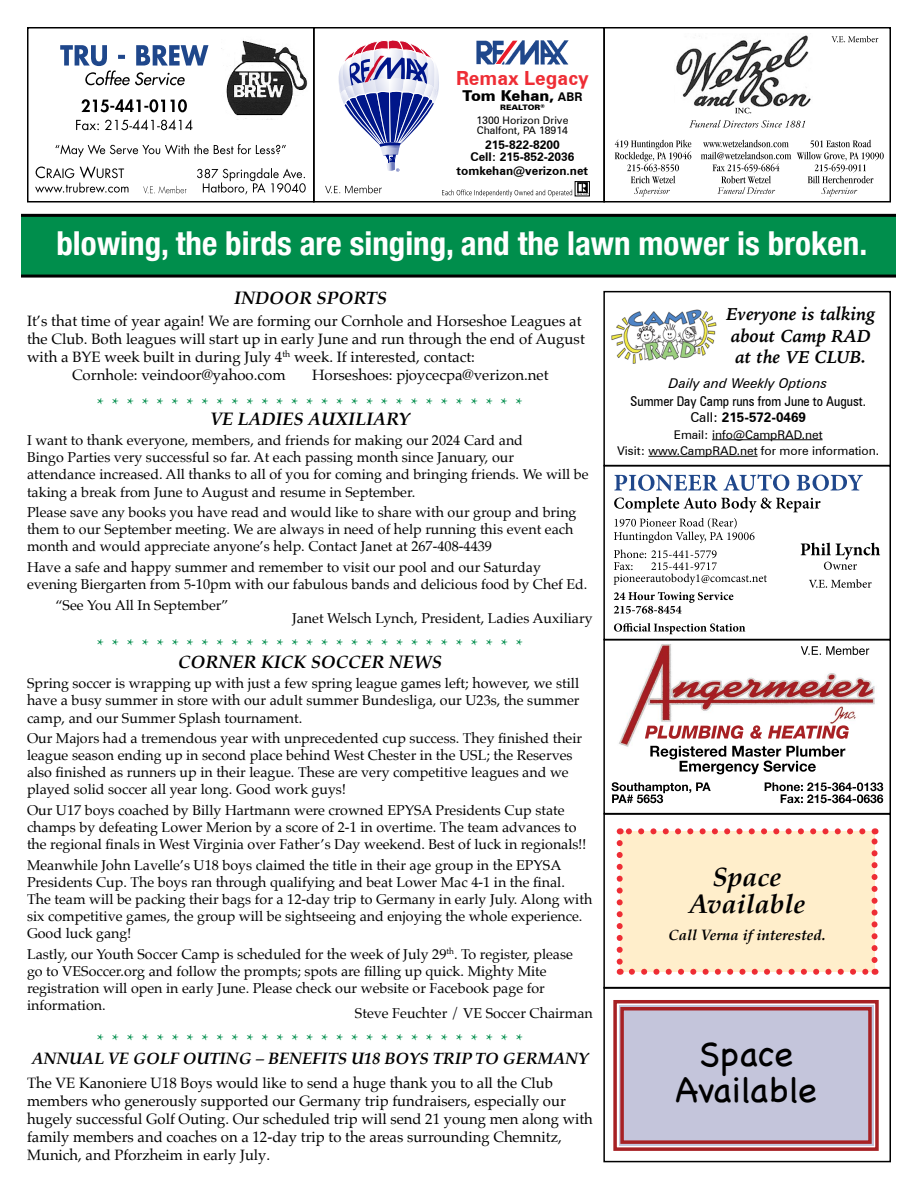
<style>
.page{position:relative;width:918px;height:1188px;background:#fff}
.page>*{position:absolute;margin:0;border:0;box-sizing:border-box;transform-origin:0 0}
.t1{font:36px/36px "Chalkboard";letter-spacing:-.005em;color:#000;text-align:center}
.t2{font:700 condensed 33px "Helvetica Neue";color:#fff}
.t3{font:italic 700 27px/27px "Palatino";color:#000;text-align:center}
.t4{font:700 19.5px "Zurich BT";color:#ee2d35}
.t5{font:18px "Minion Pro";color:#008e4c}
.t6{font:italic 700 18px "Palatino";color:#000}
.t7{font:italic 700 18px/21.6px "Iowan Old Style";color:#000}
.t8{font:italic 700 16.5px "Palatino";color:#000}
.t9{font:15px/18px "Palatino";color:#000}
.t10{font:italic 700 15px "Palatino";color:#000}
.t11{font:900 15px "Zurich BT";color:#000}
.t12{font:14.25px/17.1px "Palatino";color:#000}
.t13{font:condensed 13.5px/16.2px "Zurich BT";color:#000;text-align:center}
.t14{font:italic 13.5px "Zurich BT";color:#000}
.t15{font:12px/16.5px "Zurich BT";color:#000;text-align:center}
.t16{font:700 12px/12px "Zurich BT";color:#000;text-align:center}
.t17{font:10.5px/10.5px "Zurich BT";color:#000}
.t18{font:900 7.5px "Zurich BT";color:#000;scale:1.1 1}
.s1{font-weight:700;font-size:12px}
.s2{font-stretch:normal}
.s3{font-weight:700;font-stretch:normal}
</style>
<div class="page">
<div style="left:15px;top:215px;width:885px;height:61px;background:#008e4c"></div>
<div style="left:14px;top:214px;width:888px;height:64px;border:3px solid #000"></div>
<div style="left:897px;top:212px;width:9px;height:69px;background:#fff"></div>
<div style="left:12px;top:211px;width:9px;height:68px;background:#fff"></div>
<div style="left:27px;top:27px;width:288px;height:175px;border:2px solid #000"></div>
<div style="left:313px;top:27px;width:292px;height:175px;border:2px solid #000"></div>
<div style="left:603px;top:27px;width:288px;height:175px;border:2px solid #000"></div>
<svg style="left:338px;top:40px;width:101px;height:132px"></svg>
<svg style="left:325px;top:185px;width:57px;height:8px"></svg>
<img style="left:476px;top:40px;width:93px;height:25px">
<svg style="left:496px;top:41px;width:21px;height:23px"></svg>
<div style="left:575px;top:181px;width:15px;height:15px;border:1px solid #000"></div>
<svg style="left:442px;top:182px;width:147px;height:15px"></svg>
<img style="left:221px;top:40px;width:87px;height:79px">
<svg style="left:55px;top:144px;width:231px;height:13px"></svg>
<svg style="left:76px;top:119px;width:116px;height:11px"></svg>
<svg style="left:81px;top:99px;width:106px;height:13px"></svg>
<svg style="left:60px;top:45px;width:148px;height:40px"></svg>
<svg style="left:35px;top:166px;width:271px;height:28px"></svg>
<svg style="left:832px;top:36px;width:46px;height:6px"></svg>
<img style="left:676px;top:35px;width:135px;height:71px">
<svg style="left:735px;top:108px;width:16px;height:5px"></svg>
<svg style="left:689px;top:120px;width:116px;height:8px"></svg>
<svg style="left:615px;top:140px;width:269px;height:56px"></svg>
<div style="left:620px;top:831px;width:255px;height:141px;background:#ffeecb"></div>
<svg style="left:632px;top:969px;width:236px;height:6px"></svg>
<svg style="left:617px;top:843px;width:6px;height:132px"></svg>
<svg style="left:872px;top:828px;width:6px;height:132px"></svg>
<svg style="left:620px;top:828px;width:242px;height:6px"></svg>
<svg style="left:613px;top:1000px;width:266px;height:151px"></svg>
<div style="left:620px;top:1007px;width:252px;height:137px;border:3px solid #a72124"></div>
<div style="left:603px;top:291px;width:288px;height:175px;border:2px solid #000"></div>
<div style="left:603px;top:465px;width:288px;height:175px;border:2px solid #000"></div>
<div style="left:603px;top:639px;width:288px;height:175px;border:2px solid #000"></div>
<div style="left:603px;top:987px;width:288px;height:175px;border:2px solid #000"></div>
<img style="left:619px;top:644px;width:256px;height:105px">
<svg style="left:801px;top:646px;width:68px;height:9px"></svg>
<svg style="left:612px;top:782px;width:271px;height:21px"></svg>
<svg style="left:650px;top:746px;width:195px;height:28px"></svg>
<svg style="left:645px;top:725px;width:204px;height:14px"></svg>
<svg style="left:614px;top:623px;width:131px;height:11px"></svg>
<svg style="left:614px;top:474px;width:249px;height:17px"></svg>
<svg style="left:614px;top:497px;width:266px;height:117px"></svg>
<div style="left:603px;top:813px;width:288px;height:176px;border:2px solid #000"></div>
<hr style="left:712px;top:439px;width:111px;height:1px;background:#000">
<hr style="left:648px;top:456px;width:110px;height:1px;background:#000">
<img style="left:611px;top:309px;width:106px;height:55px">
<h3 class="t4" style="left:456px;top:66px;width:134px">Remax Legacy</h3>
<p class="t11" style="left:463px;top:87px;width:121px">Tom Kehan, <span class="s1">ABR</span></p>
<p class="t18" style="left:500px;top:103px;width:42px">REALTOR<sup>®</sup></p>
<p class="t17" style="left:476px;top:115px;width:94px">1300 Horizon Drive<br>Chalfont, PA 18914</p>
<p class="t16" style="left:470px;top:139px;width:106px">215-822-8200<br>Cell: 215-852-2036</p>
<p class="t16" style="left:457px;top:165px;width:133px">tomkehan@verizon.net</p>
<h2 class="t2" style="left:56px;top:216px;width:812px">blowing, the birds are singing, and the lawn mower is broken.</h2>
<p class="t6" style="left:234px;top:283px;width:154px">INDOOR SPORTS</p>
<p class="t9" style="left:27px;top:312px;width:556px">It’s that time of year again! We are forming our Cornhole and Horseshoe Leagues at</p>
<p class="t9" style="left:27px;top:330px;width:559px">the Club. Both leagues will start up in early June and run through the end of August</p>
<p class="t9" style="left:27px;top:348px;width:450px">with a BYE week built in during July 4<sup>th</sup> week. If interested, contact:</p>
<p class="t9" style="left:72px;top:366px;width:215px">Cornhole: veindoor@yahoo.com</p>
<p class="t9" style="left:312px;top:366px;width:238px">Horseshoes: pjoycecpa@verizon.net</p>
<p class="t5" style="left:97px;top:392px;width:428px">* * * * * * * * * * * * * * * * * * * * * * * * * * * * *</p>
<p class="t6" style="left:210px;top:404px;width:201px">VE LADIES AUXILIARY</p>
<p class="t12" style="left:27px;top:432px;width:563px">I want to thank everyone, members, and friends for making our 2024 Card and<br>Bingo Parties very successful so far. At each passing month since January, our<br>attendance increased. All thanks to all of you for coming and bringing friends. We will be taking a break from June to August and resume in September.</p>
<p class="t12" style="left:27px;top:504px;width:551px">Please save any books you have read and would like to share with our group and bring them to our September meeting. We are always in need of help running this event each month and would appreciate anyone’s help. Contact Janet at 267-408-4439</p>
<p class="t12" style="left:27px;top:558px;width:562px">Have a safe and happy summer and remember to visit our pool and our Saturday evening Biergarten from 5-10pm with our fabulous bands and delicious food by Chef Ed.</p>
<p class="t12" style="left:56px;top:596px;width:175px">“See You All In September”</p>
<p class="t12" style="left:292px;top:610px;width:302px">Janet Welsch Lynch, President, Ladies Auxiliary</p>
<p class="t5" style="left:97px;top:633px;width:428px">* * * * * * * * * * * * * * * * * * * * * * * * * * * * *</p>
<p class="t6" style="left:178px;top:647px;width:265px">CORNER KICK SOCCER NEWS</p>
<p class="t12" style="left:27px;top:675px;width:554px;text-align:justify">Spring soccer is wrapping up with just a few spring league games left; however, we still have a busy summer in store with our adult summer Bundesliga, our U23s, the summer camp, and our Summer Splash tournament.</p>
<p class="t12" style="left:27px;top:730px;width:557px">Our Majors had a tremendous year with unprecedented cup success. They finished their league season ending up in second place behind West Chester in the USL; the Reserves also finished as runners up in their league. These are very competitive leagues and we played solid soccer all year long. Good work guys!</p>
<p class="t12" style="left:27px;top:802px;width:561px">Our U17 boys coached by Billy Hartmann were crowned EPYSA Presidents Cup state champs by defeating Lower Merion by a score of 2-1 in overtime. The team advances to the regional finals in West Virginia over Father’s Day weekend. Best of luck in regionals!!</p>
<p class="t12" style="left:27px;top:856px;width:567px">Meanwhile John Lavelle’s U18 boys claimed the title in their age group in the EPYSA Presidents Cup. The boys ran through qualifying and beat Lower Mac 4-1 in the final.<br>The team will be packing their bags for a 12-day trip to Germany in early July. Along with six competitive games, the group will be sightseeing and enjoying the whole experience.<br>Good luck gang!</p>
<p class="t12" style="left:27px;top:945px;width:547px">Lastly, our Youth Soccer Camp is scheduled for the week of July 29<sup>th</sup>. To register, please go to VESoccer.org and follow the prompts; spots are filling up quick. Mighty Mite registration will open in early June. Please check our website or Facebook page for information.</p>
<p class="t12" style="left:355px;top:1004px;width:240px">Steve Feuchter / VE Soccer Chairman</p>
<p class="t5" style="left:97px;top:1028px;width:428px">* * * * * * * * * * * * * * * * * * * * * * * * * * * * *</p>
<p class="t8" style="left:32px;top:1044px;width:558px">ANNUAL VE GOLF OUTING – BENEFITS U18 BOYS TRIP TO GERMANY</p>
<p class="t9" style="left:27px;top:1074px;width:567px">The VE Kanoniere U18 Boys would like to send a huge thank you to all the Club members who generously supported our Germany trip fundraisers, especially our hugely successful Golf Outing. Our scheduled trip will send 21 young men along with family members and coaches on a 12-day trip to the areas surrounding Chemnitz, Munich, and Pforzheim in early July.</p>
<p class="t7" style="left:727px;top:302px;width:150px">Everyone is talking about Camp RAD at the VE CLUB.</p>
<p class="t14" style="left:669px;top:375px;width:160px">Daily and Weekly Options</p>
<p class="t13" style="left:630px;top:393px;width:237px">Summer Day Camp runs from June to August.<br><span class="s2">Call:</span> <span class="s3">215-572-0469</span></p>
<p class="t15" style="left:617px;top:426px;width:264px">Email: info@CampRAD.net<br>Visit: www.CampRAD.net for more information.</p>
<h3 class="t3" style="left:689px;top:863px;width:118px">Space<br>Available</h3>
<p class="t10" style="left:669px;top:922px;width:159px">Call Verna if interested.</p>
<h1 class="t1" style="left:675px;top:1036px;width:143px">Space<br>Available</h1>
</div>
